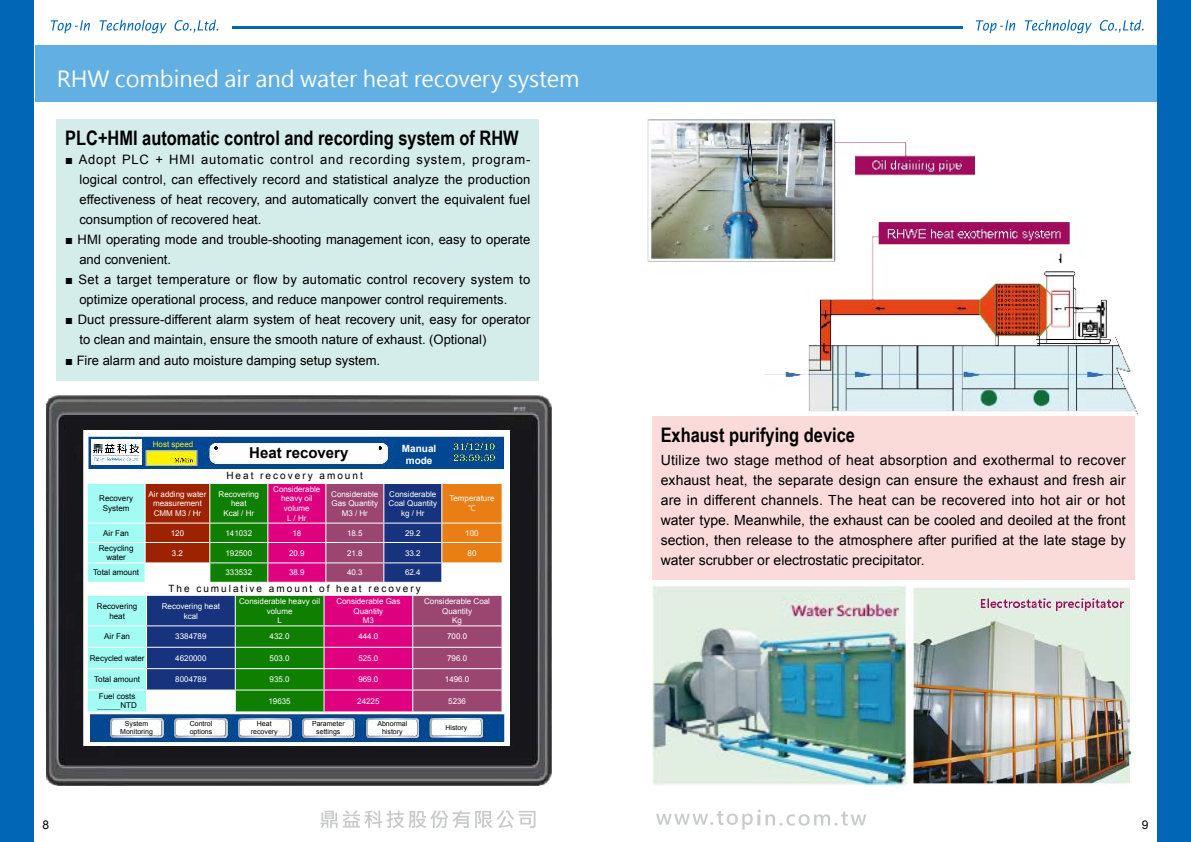
<style>
.page{position:relative;width:1191px;height:842px;background:#fff}
.page>*{position:absolute;margin:0;border:0;box-sizing:border-box;transform-origin:0 0}
.t1{font:22px "Microsoft Jheng Hei";letter-spacing:-.005em;color:#fff}
.t2{font:700 20px "Arial Narrow";color:#000}
.t3{font:700 15px "Arial";color:#000}
.t4{font:14px/20px "Arial";color:#000;text-align:justify}
.t5{font:13px/20px "Arial";color:#000}
.t6{font:12px "Arial";color:#000}
.t7{font:10px "Arial";letter-spacing:.2em;color:#000}
.t8{font:700 10px/12px "Arial";color:#fff;text-align:center}
.t9{font:8px/9.6px "Arial";color:#fff;text-align:center}
.t10{font:8px/9.6px "Arial";color:#000;text-align:center}
.t11{font:8px "Arial";color:#fff100}
.t12{font:300 8px "Adobe Ming Std";color:#000}
.t13{font:8px "Microsoft Jheng Hei";color:#fff}
.t14{font:7px/8px "Arial";color:#000;text-align:center}
.s1{font-family:"Arial";font-weight:400}
</style>
<div class="page">
<div style="left:0;top:0;width:34px;height:842px;background:#0066b5"></div>
<div style="left:1157px;top:0;width:34px;height:842px;background:#0066b5"></div>
<hr style="left:232px;top:27px;width:730px;height:2px;background:#0066b5">
<svg style="left:975px;top:20px;width:40px;height:13px"></svg>
<svg style="left:1024px;top:20px;width:67px;height:13px"></svg>
<svg style="left:1099px;top:20px;width:44px;height:13px"></svg>
<svg style="left:51px;top:20px;width:39px;height:13px"></svg>
<svg style="left:99px;top:20px;width:68px;height:13px"></svg>
<svg style="left:174px;top:20px;width:44px;height:13px"></svg>
<div style="left:35px;top:45px;width:1121px;height:56px;background:#62b0e3"></div>
<svg style="left:320px;top:810px;width:215px;height:18px"></svg>
<svg style="left:656px;top:809px;width:210px;height:21px"></svg>
<img style="left:647px;top:119px;width:491px;height:296px">
<div style="left:57px;top:120px;width:482px;height:261px;background:#d4ecea"></div>
<div style="left:652px;top:416px;width:482px;height:163px;background:#fadbda"></div>
<img style="left:652px;top:586px;width:254px;height:199px">
<img style="left:910px;top:587px;width:224px;height:198px">
<img style="left:46px;top:395px;width:506px;height:391px">
<hr style="left:145px;top:582px;width:65px;height:1px;background:#fff">
<hr style="left:268px;top:582px;width:58px;height:1px;background:#fff">
<hr style="left:326px;top:582px;width:58px;height:1px;background:#fff">
<hr style="left:384px;top:582px;width:58px;height:1px;background:#fff">
<hr style="left:442px;top:582px;width:60px;height:1px;background:#fff">
<hr style="left:210px;top:582px;width:58px;height:1px;background:#fff">
<svg style="left:87px;top:483px;width:416px;height:99px;background:#967170"></svg>
<hr style="left:87px;top:582px;width:58px;height:1px;background:#fff">
<svg style="left:88px;top:596px;width:413px;height:115px;background:#7f687b"></svg>
<h1 class="t1" style="left:57px;top:65px;width:524px">RHW combined air and water heat recovery system</h1>
<h2 class="t2" style="left:65px;top:123px;width:455px">PLC+HMI automatic control and recording system of RHW</h2>
<p class="t5" style="left:79px;top:150px;width:452px;text-align:justify;text-indent:-14px">■ Adopt PLC + HMI automatic control and recording system, program&shy;logical control, can effectively record and statistical analyze the production effectiveness of heat recovery, and automatically convert the equivalent fuel consumption of recovered heat.</p>
<p class="t5" style="left:79px;top:230px;width:452px;text-indent:-14px">■ HMI operating mode and trouble-shooting management icon, easy to operate and convenient.</p>
<p class="t5" style="left:79px;top:270px;width:452px;text-indent:-14px">■ Set a target temperature or flow by automatic control recovery system to optimize operational process, and reduce manpower control requirements.</p>
<p class="t5" style="left:79px;top:310px;width:452px;text-indent:-14px">■ Duct pressure-different alarm system of heat recovery unit, easy for operator to clean and maintain, ensure the smooth nature of exhaust. (Optional)</p>
<p class="t5" style="left:65px;top:350px;width:316px">■ Fire alarm and auto moisture damping setup system.</p>
<p class="t11" style="left:153px;top:439px;width:42px">Host speed</p>
<p class="t3" style="left:249px;top:443px;width:101px">Heat recovery</p>
<p class="t7" style="left:226px;top:469px;width:138px">Heat recovery amount</p>
<p class="t8" style="left:402px;top:443px;width:36px">Manual mode</p>
<p class="t10" style="left:99px;top:494px;width:35px">Recovery<br>System</p>
<p class="t9" style="left:149px;top:489px;width:59px">Air adding water measurement<br>CMM M3 / Hr</p>
<p class="t9" style="left:219px;top:489px;width:42px">Recovering heat<br>Kcal / Hr</p>
<p class="t9" style="left:273px;top:484px;width:49px">Considerable heavy oil volume<br>L / Hr</p>
<p class="t9" style="left:331px;top:489px;width:49px">Considerable<br>Gas Quantity<br>M3 / Hr</p>
<p class="t9" style="left:388px;top:489px;width:50px">Considerable<br>Coal Quantity kg / Hr</p>
<p class="t9" style="left:449px;top:494px;width:46px">Temperature</p>
<p class="t13" style="left:468px;top:503px;width:9px">℃</p>
<p class="t10" style="left:103px;top:528px;width:27px">Air Fan</p>
<p class="t9" style="left:171px;top:528px;width:15px">120</p>
<p class="t9" style="left:225px;top:528px;width:28px">141032</p>
<p class="t9" style="left:292px;top:528px;width:10px">18</p>
<p class="t9" style="left:347px;top:528px;width:17px">18.5</p>
<p class="t9" style="left:405px;top:528px;width:17px">29.2</p>
<p class="t9" style="left:465px;top:528px;width:15px">100</p>
<p class="t10" style="left:99px;top:543px;width:36px">Recycling water</p>
<p class="t9" style="left:172px;top:548px;width:13px">3.2</p>
<p class="t9" style="left:225px;top:548px;width:28px">192500</p>
<p class="t9" style="left:289px;top:548px;width:17px">20.9</p>
<p class="t9" style="left:347px;top:548px;width:17px">21.8</p>
<p class="t9" style="left:405px;top:548px;width:17px">33.2</p>
<p class="t9" style="left:467px;top:548px;width:10px">80</p>
<p class="t10" style="left:93px;top:568px;width:47px">Total amount</p>
<p class="t9" style="left:225px;top:568px;width:28px">333532</p>
<p class="t9" style="left:289px;top:568px;width:17px">38.9</p>
<p class="t9" style="left:347px;top:568px;width:17px">40.3</p>
<p class="t9" style="left:405px;top:568px;width:17px">62.4</p>
<p class="t7" style="left:168px;top:581px;width:254px">The cumulative amount of heat recovery</p>
<p class="t10" style="left:97px;top:601px;width:42px">Recovering heat</p>
<p class="t9" style="left:162px;top:601px;width:60px">Recovering heat kcal</p>
<p class="t9" style="left:239px;top:597px;width:82px">Considerable heavy oil volume<br>L</p>
<p class="t9" style="left:336px;top:597px;width:66px">Considerable Gas<br>Quantity<br>M3</p>
<p class="t9" style="left:424px;top:597px;width:67px">Considerable Coal<br>Quantity<br>Kg</p>
<p class="t10" style="left:104px;top:632px;width:27px">Air Fan</p>
<p class="t9" style="left:175px;top:632px;width:33px">3384789</p>
<p class="t9" style="left:270px;top:632px;width:22px">432.0</p>
<p class="t9" style="left:358px;top:632px;width:22px">444.0</p>
<p class="t9" style="left:447px;top:632px;width:22px">700.0</p>
<p class="t10" style="left:90px;top:653px;width:56px">Recycled water</p>
<p class="t9" style="left:175px;top:653px;width:33px">4620000</p>
<p class="t9" style="left:270px;top:653px;width:22px">503.0</p>
<p class="t9" style="left:358px;top:653px;width:22px">525.0</p>
<p class="t9" style="left:447px;top:653px;width:22px">796.0</p>
<p class="t10" style="left:94px;top:675px;width:47px">Total amount</p>
<p class="t9" style="left:175px;top:675px;width:33px">8004789</p>
<p class="t9" style="left:270px;top:675px;width:22px">935.0</p>
<p class="t9" style="left:358px;top:675px;width:22px">969.0</p>
<p class="t9" style="left:445px;top:675px;width:26px">1496.0</p>
<p class="t10" style="left:99px;top:691px;width:38px">Fuel costs</p>
<p class="t12" style="left:97px;top:701px;width:41px">_____<span class="s1">NTD</span></p>
<p class="t9" style="left:268px;top:696px;width:24px">19635</p>
<p class="t9" style="left:357px;top:696px;width:24px">24225</p>
<p class="t9" style="left:448px;top:696px;width:19px">5236</p>
<p class="t14" style="left:120px;top:719px;width:34px">System<br>Monitoring</p>
<p class="t14" style="left:190px;top:720px;width:24px;text-align:left">Control options</p>
<p class="t14" style="left:251px;top:720px;width:28px">Heat recovery</p>
<p class="t14" style="left:312px;top:720px;width:34px">Parameter settings</p>
<p class="t14" style="left:377px;top:720px;width:31px">Abnormal history</p>
<p class="t14" style="left:445px;top:724px;width:23px">History</p>
<h2 class="t2" style="left:660px;top:419px;width:196px">Exhaust purifying device</h2>
<p class="t4" style="left:660px;top:450px;width:466px">Utilize two stage method of heat absorption and exothermal to recover exhaust heat, the separate design can ensure the exhaust and fresh air are in different channels. The heat can be recovered into hot air or hot water type. Meanwhile, the exhaust can be cooled and deoiled at the front section, then release to the atmosphere after purified at the late stage by water scrubber or electrostatic precipitator.</p>
<p class="t6" style="left:43px;top:817px;width:8px">8</p>
<p class="t6" style="left:1141px;top:817px;width:8px">9</p>
</div>
